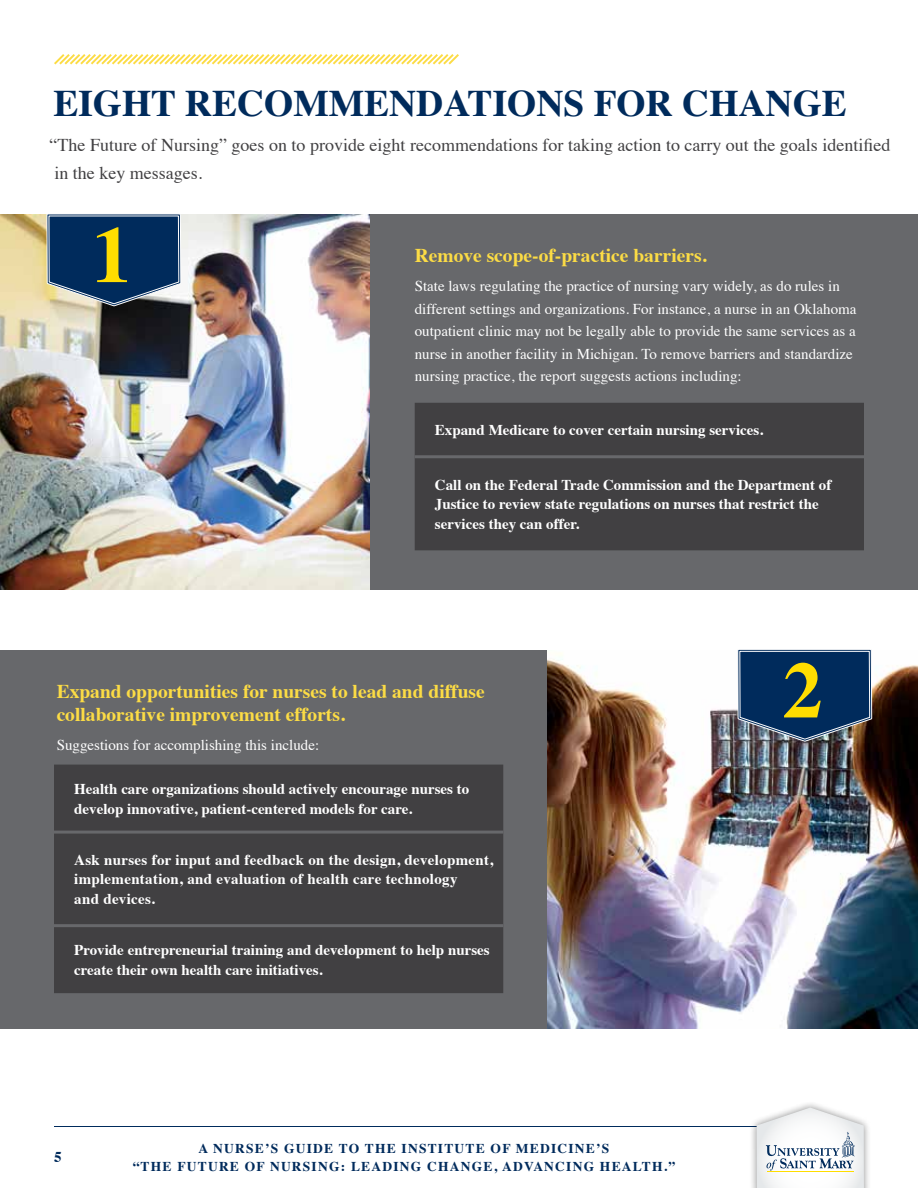
<style>
.page{position:relative;width:918px;height:1188px;background:#fff}
.page>*{position:absolute;margin:0;border:0;box-sizing:border-box;transform-origin:0 0}
.t1{font:700 79.65px "Times";color:#fd0}
.t2{font:700 37.5px "Times";color:#002b5c}
.t3{font:700 19.5px/22.5px "Times";color:#fcdc45}
.t4{font:18px/28.5px "Times";color:#414042}
.t5{font:700 15px/19.5px "Times";color:#fff}
.t6{font:15px/22.5px "Times";color:#fff}
.t7{font:700 15px/19.5px "Times";letter-spacing:.02em;color:#fff}
.t8{font:700 15px "Times";color:#002b5c}
.t9{font:700 13.5px/18px "Times";letter-spacing:.09em;color:#002b5c}
</style>
<div class="page">
<img style="left:0;top:214px;width:370px;height:375px">
<div style="left:370px;top:214px;width:548px;height:376px;background:#67686b"></div>
<div style="left:415px;top:403px;width:322px;height:147px;background:#414042"></div>
<hr style="left:415px;top:455px;width:449px;height:3px;background:#67686b">
<div style="left:0;top:650px;width:548px;height:379px;background:#67686b"></div>
<img style="left:548px;top:653px;width:370px;height:376px">
<div style="left:54px;top:765px;width:449px;height:228px;background:#414042"></div>
<hr style="left:54px;top:831px;width:449px;height:3px;background:#67686b">
<hr style="left:54px;top:924px;width:449px;height:3px;background:#67686b">
<svg style="left:46px;top:54px;width:413px;height:253px"></svg>
<img style="left:48px;top:215px;width:132px;height:371px">
<svg style="left:737px;top:403px;width:136px;height:339px"></svg>
<img style="left:739px;top:650px;width:132px;height:371px">
<hr style="left:54px;top:1126px;width:733px;height:1px;background:#002b5c">
<div style="left:749px;top:1100px;width:123px;height:88px;background:#000;opacity:.42"></div>
<svg style="left:757px;top:1108px;width:107px;height:80px"></svg>
<h2 class="t2" style="left:53px;top:67px;width:795px">Eight Recommendations for Change</h2>
<p class="t4" style="left:50px;top:129px;width:842px">“The Future of Nursing” goes on to provide eight recommendations for taking action to carry out the goals identified in the key messages.</p>
<h1 class="t1" style="left:92px;top:179px;width:41px">1</h1>
<h3 class="t3" style="left:415px;top:242px;width:293px">Remove scope-of-practice barriers.</h3>
<p class="t6" style="left:415px;top:274px;width:443px">State laws regulating the practice of nursing vary widely, as do rules in different settings and organizations. For instance, a nurse in an Oklahoma outpatient clinic may not be legally able to provide the same services as a nurse in another facility in Michigan. To remove barriers and standardize nursing practice, the report suggests actions including:</p>
<p class="t5" style="left:435px;top:419px;width:330px">Expand Medicare to cover certain nursing services.</p>
<p class="t5" style="left:435px;top:473px;width:398px">Call on the Federal Trade Commission and the Department of<br>Justice to review state regulations on nurses that restrict the services they can offer.</p>
<h3 class="t3" style="left:57px;top:678px;width:430px">Expand opportunities for nurses to lead and diffuse collaborative improvement efforts.</h3>
<p class="t6" style="left:57px;top:732px;width:264px">Suggestions for accomplishing this include:</p>
<p class="t5" style="left:74px;top:778px;width:397px">Health care organizations should actively encourage nurses to develop innovative, patient-centered models for care.</p>
<p class="t7" style="left:74px;top:849px;width:421px">Ask nurses for input and feedback on the design, development, implementation, and evaluation of health care technology<br>and devices.</p>
<p class="t5" style="left:74px;top:939px;width:417px">Provide entrepreneurial training and development to help nurses create their own health care initiatives.</p>
<p class="t8" style="left:54px;top:1142px;width:9px">5</p>
<p class="t9" style="left:133px;top:1138px;width:478px;text-indent:66px">A Nurse’s Guide to the Institute of Medicine’s “The Future of Nursing : Leading Chang</p>
<p class="t9" style="left:484px;top:1156px;width:193px">e, Advancing Health.”</p>
<h1 class="t1" style="left:783px;top:614px;width:41px">2</h1>
</div>
